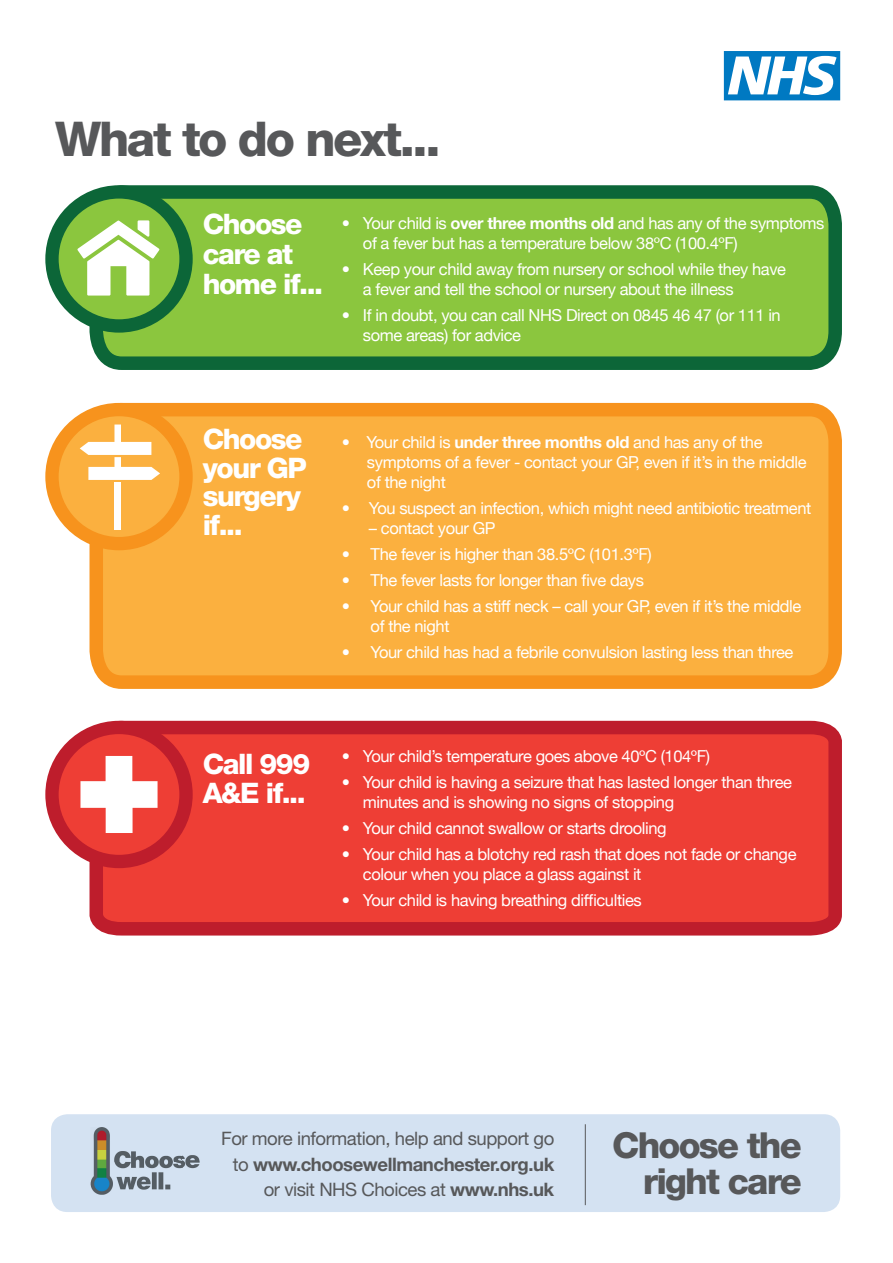
<style>
.page{position:relative;width:893px;height:1263px;background:#fff}
.page>*{position:absolute;margin:0;border:0;box-sizing:border-box;transform-origin:0 0}
.t1{font:800 48px "Helvetica Neue LT Std";letter-spacing:-.05em;color:#57585a}
.t2{font:800 35.85px/36px "Helvetica Neue LT Std";letter-spacing:-.05em;color:#57585a;text-align:right}
.t3{font:800 28.35px/29.8px "Helvetica Neue LT Std";letter-spacing:-.05em;color:#fff}
.t4{font:18.6px/25.3px "Helvetica Neue LT Std";letter-spacing:-.025em;color:#57585a;text-align:right}
.t5{font:16.5px/19.8px "Helvetica Neue";letter-spacing:-.025em;color:#fff}
.s1{font-weight:700}
</style>
<div class="page">
<svg style="left:724px;top:51px;width:116px;height:49px"></svg>
<div style="left:51px;top:1114px;width:789px;height:98px;background:#d4e2f2;border-radius:16px"></div>
<img style="left:90px;top:1127px;width:110px;height:68px">
<hr style="left:585px;top:1124px;width:1px;height:81px;background:#57585a">
<svg style="left:89px;top:185px;width:753px;height:185px;background:#76b63e"></svg>
<svg style="left:89px;top:402px;width:753px;height:287px;background:#faad3c"></svg>
<svg style="left:45px;top:185px;width:148px;height:148px"></svg>
<svg style="left:45px;top:403px;width:148px;height:147px"></svg>
<div style="left:114px;top:482px;width:7px;height:47px;background:#fff"></div>
<svg style="left:89px;top:720px;width:753px;height:216px;background:#e73b35"></svg>
<svg style="left:45px;top:721px;width:148px;height:147px"></svg>
<p class="t1" style="left:55px;top:111px;width:387px">What to do next...</p>
<p class="t3" style="left:203px;top:209px;width:122px">Choose care at home if...</p>
<p class="t5" style="left:363px;top:212px;width:463px;text-indent:-21px">• Your child is <span class="s1">over three months old</span> and has any of the symptoms of a fever but has a temperature below 38ºC (100.4ºF)</p>
<p class="t5" style="left:363px;top:258px;width:425px;text-indent:-21px">• Keep your child away from nursery or school while they have a fever and tell the school or nursery about the illness</p>
<p class="t5" style="left:363px;top:304px;width:419px;text-indent:-21px">• If in doubt, you can call NHS Direct on 0845 46 47 (or 111 in some areas) for advice</p>
<p class="t3" style="left:203px;top:424px;width:101px">Choose</p>
<p class="t3" style="left:203px;top:453px;width:106px;line-height:28.5px">your GP surgery if...</p>
<p class="t5" style="left:367px;top:431px;width:441px;text-indent:-25px">• Your child is <span class="s1">under three months old</span> and has any of the symptoms of a fever - contact your GP, even if it’s in the middle of the night</p>
<p class="t5" style="left:342px;top:497px;width:471px">• You suspect an infection, which might need antibiotic treatment</p>
<p class="t5" style="left:369px;top:517px;width:128px">– contact your GP</p>
<p class="t5" style="left:342px;top:543px;width:311px">• The fever is higher than 38.5ºC (101.3ºF)</p>
<p class="t5" style="left:342px;top:569px;width:303px">• The fever lasts for longer than five days</p>
<p class="t5" style="left:371px;top:595px;width:432px;text-indent:-29px">• Your child has a stiff neck – call your GP, even if it’s the middle of the night</p>
<p class="t5" style="left:342px;top:641px;width:453px">• Your child has had a febrile convulsion lasting less than three</p>
<p class="t3" style="left:203px;top:748px;width:109px">Call 999</p>
<p class="t3" style="left:203px;top:778px;width:105px">A&amp;E if...</p>
<p class="t5" style="left:342px;top:745px;width:370px">• Your child’s temperature goes above 40ºC (104ºF)</p>
<p class="t5" style="left:363px;top:771px;width:431px;text-indent:-21px">• Your child is having a seizure that has lasted longer than three minutes and is showing no signs of stopping</p>
<p class="t5" style="left:342px;top:817px;width:326px">• Your child cannot swallow or starts drooling</p>
<p class="t5" style="left:363px;top:843px;width:435px;text-indent:-21px">• Your child has a blotchy red rash that does not fade or change colour when you place a glass against it</p>
<p class="t5" style="left:342px;top:889px;width:301px">• Your child is having breathing difficulties</p>
<p class="t4" style="left:221px;top:1126px;width:335px">For more information, help and support go to <span class="s1">www.choosewellmanchester.org.uk </span>or visit NHS Choices at <span class="s1">www.nhs.uk</span></p>
<h2 class="t2" style="left:612px;top:1127px;width:191px">Choose the right care</h2>
</div>
